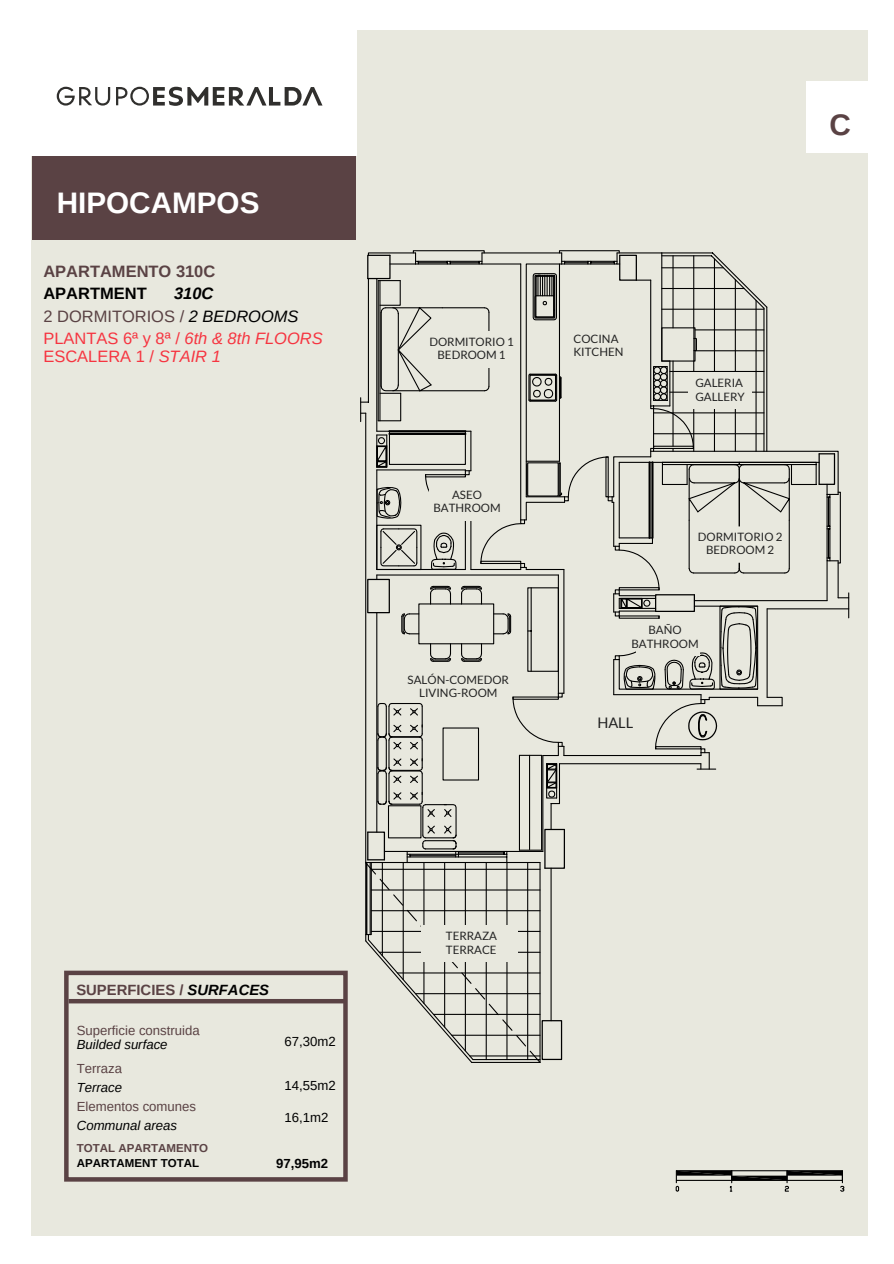
<style>
.page{position:relative;width:894px;height:1264px;background:#fff}
.page>*{position:absolute;margin:0;border:0;box-sizing:border-box;transform-origin:0 0}
.t1{font:700 29.7px "Arimo";color:#fff}
.t2{font:700 29.7px "Arimo";color:#5a4244}
.t3{font:16.5px/18px "Arimo";color:#f63440}
.t4{font:16.5px "Arimo";color:#5a4244}
.t5{font:700 16.5px "Arimo";color:#5a4244}
.t6{font:700 16.5px "Arimo";color:#000}
.t7{font:italic 700 16.5px "Arimo";color:#000}
.t8{font:700 14.85px "Arimo";color:#5a4244}
.t9{font:14.55px "Lato";color:#222}
.t10{font:13.2px/14.5px "Arimo";color:#5a4244}
.t11{font:italic 13.2px "Arimo";color:#000}
.t12{font:13.2px "Arimo";color:#000}
.t13{font:700 13.2px "Arimo";color:#000}
.t14{font:11.55px/13.5px "Lato";color:#222;text-align:center}
.t15{font:700 11.55px/14.5px "Arimo";color:#5a4244}
.s1{font-style:italic;color:#000}
.s2{font-style:italic}
.s3{color:#000}
</style>
<div class="page">
<div style="left:31px;top:30px;width:836px;height:1204px;background:#e8e8de"></div>
<div style="left:32px;top:156px;width:323px;height:84px;background:#5a4244"></div>
<div style="left:7px;top:7px;width:349px;height:149px;background:#fff"></div>
<div style="left:805px;top:82px;width:88px;height:71px;background:#fff"></div>
<div style="left:64px;top:970px;width:283px;height:211px;border:4px solid #5a4244"></div>
<div style="left:69px;top:998px;width:276px;height:5px;background:#5a4244"></div>
<svg style="left:457px;top:1047px;width:100px;height:16px"></svg>
<hr style="left:471px;top:1061px;width:69px;height:1px;background:#000">
<hr style="left:473px;top:1059px;width:67px;height:1px;background:#000">
<div style="left:558px;top:250px;width:61px;height:3px;border:1px solid #000"></div>
<div style="left:412px;top:250px;width:72px;height:3px;border:1px solid #000"></div>
<div style="left:541px;top:1020px;width:21px;height:40px;border:1px solid #000"></div>
<svg style="left:365px;top:939px;width:198px;height:108px"></svg>
<svg style="left:528px;top:1049px;width:13px;height:14px"></svg>
<hr style="left:847px;top:593px;width:2px;height:25px;background:#000">
<svg style="left:360px;top:251px;width:488px;height:688px"></svg>
<hr style="left:652px;top:408px;width:2px;height:40px;background:#000">
<svg style="left:675px;top:1170px;width:169px;height:22px"></svg>
<div style="left:421px;top:925px;width:97px;height:37px;background:#e8e8de"></div>
<div style="left:429px;top:484px;width:72px;height:36px;background:#e8e8de"></div>
<div style="left:422px;top:331px;width:97px;height:36px;background:#e8e8de"></div>
<div style="left:691px;top:526px;width:96px;height:36px;background:#e8e8de"></div>
<div style="left:635px;top:619px;width:64px;height:37px;background:#e8e8de"></div>
<div style="left:564px;top:328px;width:70px;height:36px;background:#e8e8de"></div>
<div style="left:688px;top:372px;width:64px;height:37px;background:#e8e8de"></div>
<svg style="left:57px;top:87px;width:53px;height:19px"></svg>
<svg style="left:116px;top:87px;width:206px;height:19px"></svg>
<p class="t1" style="left:57px;top:186px;width:204px">HIPOCAMPOS</p>
<p class="t5" style="left:43px;top:262px;width:173px">APARTAMENTO 310C</p>
<p class="t6" style="left:43px;top:284px;width:105px">APARTMENT</p>
<p class="t7" style="left:174px;top:284px;width:41px">310C</p>
<p class="t4" style="left:43px;top:307px;width:256px">2 DORMITORIOS / <span class="s1">2 BEDROOMS</span></p>
<p class="t3" style="left:43px;top:329px;width:281px">PLANTAS 6ª y 8ª / <span class="s2">6th &amp; 8th FLOORS<br></span>ESCALERA 1 / <span class="s2">STAIR 1</span></p>
<p class="t2" style="left:829px;top:108px;width:23px">C</p>
<p class="t14" style="left:429px;top:334px;width:86px">DORMITORIO 1<br>BEDROOM 1</p>
<p class="t14" style="left:573px;top:331px;width:52px;text-align:left">COCINA<br>KITCHEN</p>
<p class="t14" style="left:695px;top:376px;width:51px;text-align:left">GALERIA<br>GALLERY</p>
<p class="t14" style="left:433px;top:487px;width:69px">ASEO<br>BATHROOM</p>
<p class="t14" style="left:407px;top:672px;width:103px">SALÓN-COMEDOR<br>LIVING-ROOM</p>
<p class="t14" style="left:697px;top:530px;width:86px">DORMITORIO 2<br>BEDROOM 2</p>
<p class="t14" style="left:631px;top:623px;width:69px">BAÑO<br>BATHROOM</p>
<p class="t9" style="left:597px;top:713px;width:37px">HALL</p>
<p class="t8" style="left:76px;top:981px;width:194px">SUPERFICIES / <span class="s1">SURFACES</span></p>
<p class="t10" style="left:77px;top:1022px;width:124px">Superficie construida<br><span class="s1">Builded surface</span></p>
<p class="t10" style="left:77px;top:1060px;width:47px">Terraza</p>
<p class="t11" style="left:77px;top:1079px;width:47px">Terrace</p>
<p class="t10" style="left:77px;top:1098px;width:121px">Elementos comunes</p>
<p class="t11" style="left:77px;top:1117px;width:102px">Communal areas</p>
<p class="t12" style="left:284px;top:1033px;width:53px">67,30m2</p>
<p class="t12" style="left:284px;top:1077px;width:53px">14,55m2</p>
<p class="t12" style="left:284px;top:1110px;width:45px">16,1m2</p>
<p class="t15" style="left:77px;top:1140px;width:133px">TOTAL APARTAMENTO<br><span class="s3">APARTAMENT TOTAL</span></p>
<p class="t13" style="left:276px;top:1155px;width:53px">97,95m2</p>
<p class="t14" style="left:446px;top:929px;width:53px;text-align:left">TERRAZA<br>TERRACE</p>
</div>
